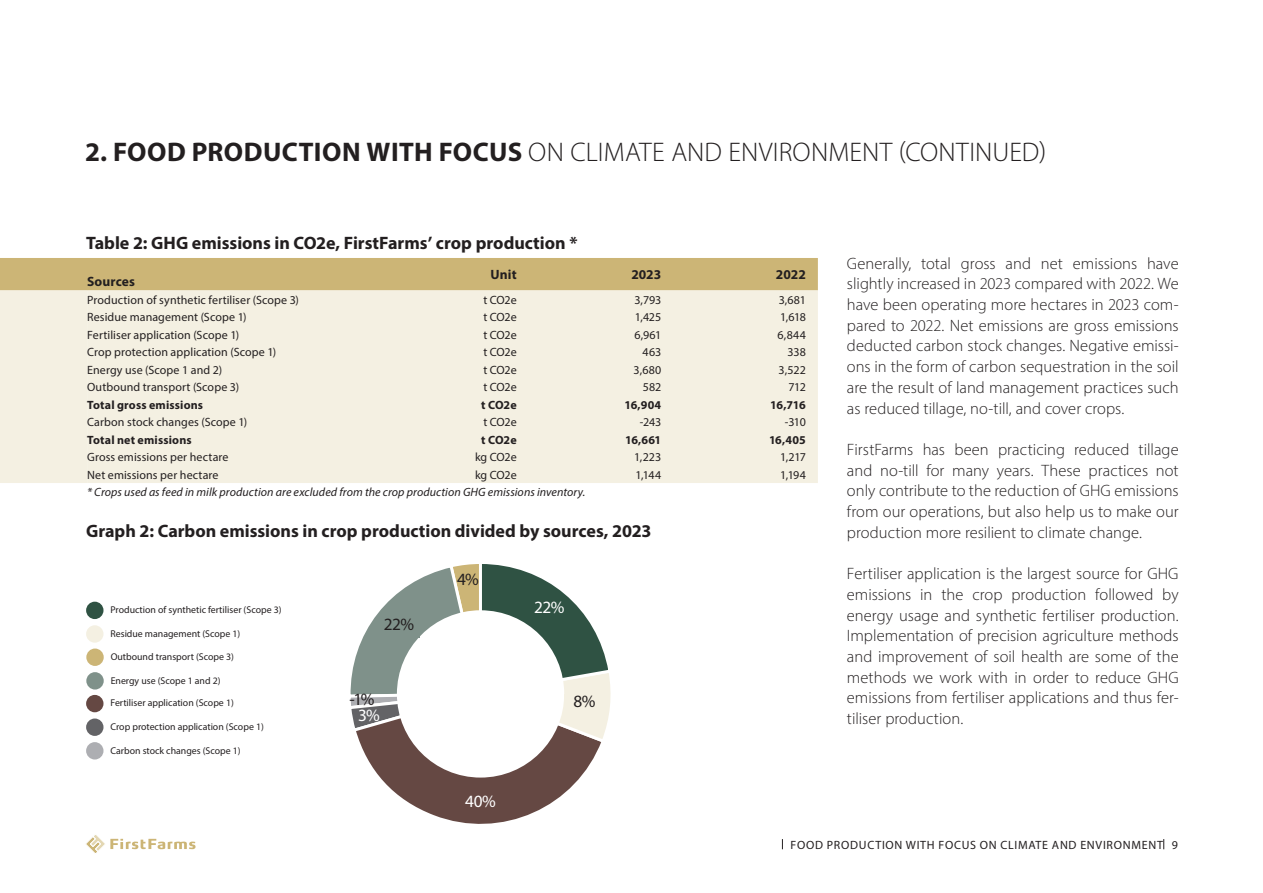
<style>
.page{position:relative;width:1263px;height:893px;background:#fff}
.page>*{position:absolute;margin:0;border:0;box-sizing:border-box;transform-origin:0 0}
.Header_Level_1_BOLD_BLACK{font:300 27px "Myriad Pro";letter-spacing:.005em;color:#231f20}
.TABEL_header_level_1{font:700 18px "Myriad Pro";color:#231f20}
.Table_result{font:17.25px "Myriad Pro";color:#231f20}
.Table_result-2{font:17.25px "Myriad Pro";color:#fff}
.Body_Left_Justified_BLACK{font:300 16.5px/20.7px "Myriad Pro";color:#231f20;text-align:justify}
.TABEL_header_level_1-2{font:700 13.5px "Myriad Pro";letter-spacing:.005em;color:#231f20}
.TABEL_body_light{font:700 13.5px "Myriad Pro";letter-spacing:.01em;color:#231f20}
.TABEL_body_light-2{font:12px "Myriad Pro";letter-spacing:.01em;color:#231f20}
.TABEL_body_light-3{font:italic 12px "Myriad Pro";letter-spacing:.005em;color:#231f20}
.TABEL_body_light-4{font:700 12px "Myriad Pro";letter-spacing:.015em;color:#231f20}
.TABEL_body_light-5{font:12px "Myriad Pro";letter-spacing:.06em;color:#231f20}
.TABEL_body_bold{font:12px "Myriad Pro";letter-spacing:-.02em;color:#231f20}
.TABEL_body_bold-2{font:700 12px "Myriad Pro";letter-spacing:-.005em;color:#231f20}
.t1{font:9.9px "Myriad Pro";color:#231f20}
.s1{font-weight:700}
</style>
<div class="page">
<svg style="left:86px;top:835px;width:110px;height:18px"></svg>
<svg style="left:0;top:258px;width:818px;height:225px"></svg>
<div style="left:86px;top:602px;width:17px;height:17px;background:#2f5243;border-radius:50%"></div>
<div style="left:86px;top:625px;width:17px;height:18px;background:#f4f0e2;border-radius:50%"></div>
<div style="left:86px;top:648px;width:18px;height:18px;background:#ccb576;border-radius:50%"></div>
<div style="left:86px;top:672px;width:18px;height:17px;background:#7f918a;border-radius:50%"></div>
<div style="left:86px;top:695px;width:17px;height:17px;background:#654843;border-radius:50%"></div>
<div style="left:86px;top:718px;width:17px;height:18px;background:#636366;border-radius:50%"></div>
<div style="left:86px;top:742px;width:17px;height:17px;background:#adaeb2;border-radius:50%"></div>
<svg style="left:350px;top:564px;width:261px;height:260px"></svg>
<div style="left:397px;top:610px;width:167px;height:168px;background:#fff;border-radius:50%"></div>
<div style="left:564px;top:694px;width:41px;height:21px;background:#f4f0e2"></div>
<div style="left:529px;top:600px;width:41px;height:21px;background:#2f5243"></div>
<div style="left:460px;top:794px;width:41px;height:21px;background:#654843"></div>
<div style="left:379px;top:617px;width:40px;height:21px;background:#7f918a"></div>
<p class="Header_Level_1_BOLD_BLACK" style="left:85px;top:135px;width:962px"><span class="s1">2. FOOD PRODUCTION WITH FOCUS</span> ON CLIMATE AND ENVIRONMENT (CONTINUED)</p>
<p class="TABEL_header_level_1" style="left:86px;top:232px;width:493px">Table 2: GHG emissions in CO2e, FirstFarms’ crop production *</p>
<p class="TABEL_body_light" style="left:87px;top:273px;width:49px">Sources</p>
<p class="TABEL_header_level_1-2" style="left:491px;top:266px;width:28px">Unit</p>
<p class="TABEL_header_level_1-2" style="left:631px;top:266px;width:31px">2023</p>
<p class="TABEL_header_level_1-2" style="left:776px;top:266px;width:31px">2022</p>
<p class="TABEL_body_light-2" style="left:87px;top:292px;width:213px">Production of synthetic fertiliser (Scope 3)</p>
<p class="TABEL_body_bold" style="left:483px;top:292px;width:35px">t CO2e</p>
<p class="TABEL_body_light-2" style="left:634px;top:292px;width:28px">3,793</p>
<p class="TABEL_body_light-2" style="left:779px;top:292px;width:29px">3,681</p>
<p class="TABEL_body_light-2" style="left:87px;top:310px;width:161px">Residue management (Scope 1)</p>
<p class="TABEL_body_bold" style="left:483px;top:310px;width:35px">t CO2e</p>
<p class="TABEL_body_light-2" style="left:635px;top:310px;width:28px">1,425</p>
<p class="TABEL_body_light-2" style="left:780px;top:310px;width:27px">1,618</p>
<p class="TABEL_body_light-2" style="left:87px;top:327px;width:153px">Fertiliser application (Scope 1)</p>
<p class="TABEL_body_bold" style="left:483px;top:327px;width:35px">t CO2e</p>
<p class="TABEL_body_light-2" style="left:634px;top:327px;width:28px">6,961</p>
<p class="TABEL_body_light-2" style="left:778px;top:327px;width:30px">6,844</p>
<p class="TABEL_body_light-2" style="left:87px;top:345px;width:191px">Crop protection application (Scope 1)</p>
<p class="TABEL_body_bold" style="left:483px;top:345px;width:35px">t CO2e</p>
<p class="TABEL_body_light-2" style="left:643px;top:345px;width:20px">463</p>
<p class="TABEL_body_light-2" style="left:787px;top:345px;width:20px">338</p>
<p class="TABEL_body_light-2" style="left:87px;top:362px;width:137px">Energy use (Scope 1 and 2)</p>
<p class="TABEL_body_bold" style="left:483px;top:362px;width:35px">t CO2e</p>
<p class="TABEL_body_light-2" style="left:634px;top:362px;width:29px">3,680</p>
<p class="TABEL_body_light-2" style="left:779px;top:362px;width:29px">3,522</p>
<p class="TABEL_body_light-2" style="left:87px;top:380px;width:154px">Outbound transport (Scope 3)</p>
<p class="TABEL_body_bold" style="left:483px;top:380px;width:35px">t CO2e</p>
<p class="TABEL_body_light-2" style="left:643px;top:380px;width:20px">582</p>
<p class="TABEL_body_light-2" style="left:788px;top:380px;width:19px">712</p>
<p class="TABEL_body_light-4" style="left:87px;top:397px;width:117px">Total gross emissions</p>
<p class="TABEL_body_bold-2" style="left:481px;top:397px;width:37px">t CO2e</p>
<p class="TABEL_body_light-4" style="left:624px;top:397px;width:38px">16,904</p>
<p class="TABEL_body_light-4" style="left:770px;top:397px;width:37px">16,716</p>
<p class="TABEL_body_light-2" style="left:87px;top:415px;width:162px">Carbon stock changes (Scope 1)</p>
<p class="TABEL_body_light-2" style="left:483px;top:415px;width:35px">t CO2e</p>
<p class="TABEL_body_light-2" style="left:640px;top:415px;width:23px">-243</p>
<p class="TABEL_body_light-2" style="left:785px;top:415px;width:23px">-310</p>
<p class="TABEL_body_light-4" style="left:87px;top:432px;width:106px">Total net emissions</p>
<p class="TABEL_body_bold-2" style="left:481px;top:432px;width:37px">t CO2e</p>
<p class="TABEL_body_light-4" style="left:625px;top:432px;width:38px">16,661</p>
<p class="TABEL_body_light-4" style="left:769px;top:432px;width:38px">16,405</p>
<p class="TABEL_body_light-2" style="left:87px;top:450px;width:143px">Gross emissions per hectare</p>
<p class="TABEL_body_bold" style="left:475px;top:450px;width:43px">kg CO2e</p>
<p class="TABEL_body_light-2" style="left:634px;top:450px;width:29px">1,223</p>
<p class="TABEL_body_light-2" style="left:780px;top:450px;width:27px">1,217</p>
<p class="TABEL_body_light-2" style="left:87px;top:467px;width:133px">Net emissions per hectare</p>
<p class="TABEL_body_bold" style="left:475px;top:467px;width:43px">kg CO2e</p>
<p class="TABEL_body_light-2" style="left:635px;top:467px;width:27px">1,144</p>
<p class="TABEL_body_light-2" style="left:780px;top:467px;width:27px">1,194</p>
<p class="TABEL_body_light-3" style="left:87px;top:485px;width:500px">* Crops used as feed in milk production are excluded from the crop production GHG emissions inventory.</p>
<p class="TABEL_header_level_1" style="left:86px;top:519px;width:567px">Graph 2: Carbon emissions in crop production divided by sources, 2023</p>
<p class="t1" style="left:110px;top:604px;width:173px">Production of synthetic fertiliser (Scope 3)</p>
<p class="t1" style="left:110px;top:627px;width:131px">Residue management (Scope 1)</p>
<p class="t1" style="left:111px;top:650px;width:125px">Outbound transport (Scope 3)</p>
<p class="t1" style="left:111px;top:674px;width:111px">Energy use (Scope 1 and 2)</p>
<p class="t1" style="left:110px;top:697px;width:125px">Fertiliser application (Scope 1)</p>
<p class="t1" style="left:110px;top:720px;width:155px">Crop protection application (Scope 1)</p>
<p class="t1" style="left:110px;top:744px;width:132px">Carbon stock changes (Scope 1)</p>
<p class="Table_result" style="left:384px;top:613px;width:32px">22%</p>
<p class="Table_result" style="left:350px;top:689px;width:26px">-1%</p>
<p class="Table_result-2" style="left:358px;top:704px;width:23px">3%</p>
<p class="Table_result" style="left:457px;top:569px;width:23px">4%</p>
<p class="Table_result-2" style="left:465px;top:791px;width:32px">40%</p>
<p class="Table_result-2" style="left:534px;top:596px;width:32px">22%</p>
<p class="Table_result" style="left:573px;top:690px;width:24px">8%</p>
<p class="Body_Left_Justified_BLACK" style="left:847px;top:253px;width:333px">Generally, total gross and net emissions have slightly increased in 2023 compared with 2022. We have been operating more hectares in 2023 com&shy;pared to 2022. Net emissions are gross emissions deducted carbon stock changes. Negative emissi&shy;ons in the form of carbon sequestration in the soil are the result of land management practices such as reduced tillage, no-till, and cover crops.</p>
<p class="Body_Left_Justified_BLACK" style="left:847px;top:439px;width:333px">FirstFarms has been practicing reduced tillage and no-till for many years. These practices not only contribute to the reduction of GHG emissions from our operations, but also help us to make our production more resilient to climate change.</p>
<p class="Body_Left_Justified_BLACK" style="left:847px;top:563px;width:333px">Fertiliser application is the largest source for GHG emissions in the crop production followed by energy usage and synthetic fertiliser production.<br>Implementation of precision agriculture methods and improvement of soil health are some of the methods we work with in order to reduce GHG emissions from fertiliser applications and thus fer&shy;tiliser production.</p>
<p class="TABEL_body_light-5" style="left:790px;top:837px;width:389px">FOOD PRODUCTION WITH FOCUS ON CLIMATE AND ENVIRONMENT 9</p>
</div>
